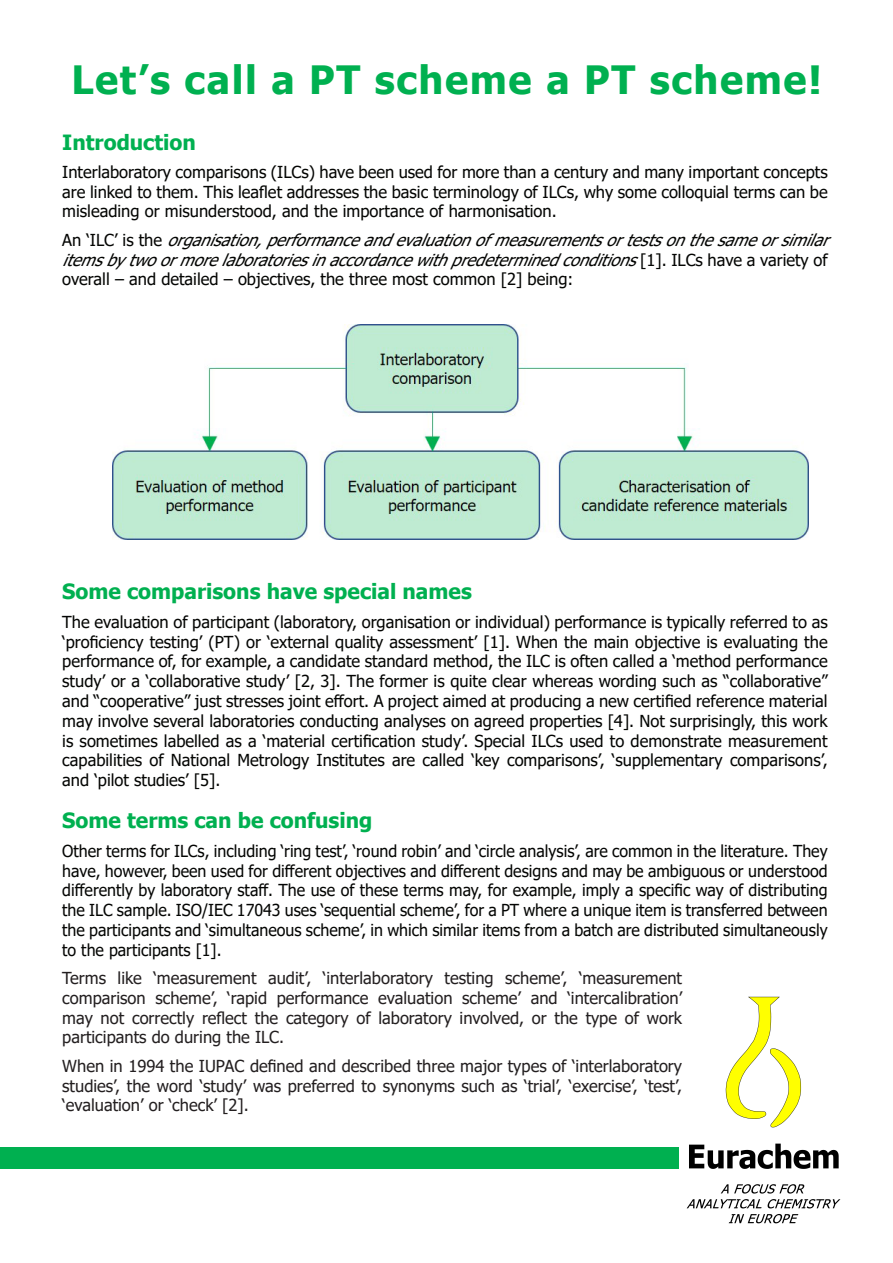
<style>
.page{position:relative;width:893px;height:1263px;background:#fff}
.page>*{position:absolute;margin:0;border:0;box-sizing:border-box;transform-origin:0 0}
.t1{font:700 39px "Tahoma";letter-spacing:.04em;color:#00b050}
.t2{font:700 21px "Tahoma";color:#00b050}
.t3{font:16.5px/19.8px "Tahoma";color:#040503;text-align:justify}
.t4{font:16.5px/19.8px "Tahoma";color:#231f20;text-align:justify}
.t5{font:italic 16.5px/19.8px "Tahoma";color:#040503}
.s1{font-style:normal}
</style>
<div class="page">
<img style="left:672px;top:996px;width:169px;height:228px">
<div style="left:0;top:1147px;width:678px;height:21px;background:#00b050"></div>
<img style="left:113px;top:324px;width:696px;height:215px">
<p class="t1" style="left:71px;top:53px;width:752px">Let’s call a PT scheme a PT scheme!</p>
<p class="t2" style="left:62px;top:127px;width:135px">Introduction</p>
<p class="t3" style="left:62px;top:163px;width:767px">Interlaboratory comparisons (ILCs) have been used for more than a century and many important concepts are linked to them. This leaflet addresses the basic terminology of ILCs, why some colloquial terms can be misleading or misunderstood, and the importance of harmonisation.</p>
<p class="t5" style="left:62px;top:231px;width:777px"><span class="s1">A n ‘ I L C ’ i s t h e</span> organisation,performanceandevaluationofmeasurementsortestsonthesameorsimilar itemsbytwoormorelaboratoriesinaccordancewithpredeterminedconditions<span class="s1">[ 1 ] . I L C s h a v e a v a r i e t y o f overall – and detailed – objectives, the three most common [2] being:</span></p>
<p class="t2" style="left:62px;top:577px;width:411px">Some comparisons have special names</p>
<p class="t3" style="left:62px;top:613px;width:767px">The evaluation of participant (laboratory, organisation or individual) performance is typically referred to as ‘proficiency testing’ (PT) or ‘external quality assessment’ [1]. When the main objective is evaluating the performance of, for example, a candidate standard method, the ILC is often called a ‘method performance study’ or a ‘collaborative study’ [2, 3]. The former is quite clear whereas wording such as “collaborative” and “cooperative” just stresses joint effort. A project aimed at producing a new certified reference material may involve several laboratories conducting analyses on agreed properties [4]. Not surprisingly, this work is sometimes labelled as a ‘material certification study’. Special ILCs used to demonstrate measurement capabilities of National Metrology Institutes are called ‘key comparisons’, ‘supplementary comparisons’, and ‘pilot studies’ [5].</p>
<p class="t2" style="left:62px;top:806px;width:312px">Some terms can be confusing</p>
<p class="t3" style="left:62px;top:842px;width:767px">Other terms for ILCs, including ‘ring test’, ‘round robin’ and ‘circle analysis’, are common in the literature. They have, however, been used for different objectives and different designs and may be ambiguous or understood differently by laboratory staff. The use of these terms may, for example, imply a specific way of distributing the ILC sample. ISO/IEC 17043 uses ‘sequential scheme’, for a PT where a unique item is transferred between the participants and ‘simultaneous scheme’, in which similar items from a batch are distributed simultaneously to the participants [1].</p>
<p class="t4" style="left:62px;top:969px;width:621px">Terms like ‘measurement audit’, ‘interlaboratory testing scheme’, ‘measurement comparison scheme’, ‘rapid performance evaluation scheme’ and ‘intercalibration’ may not correctly reflect the category of laboratory involved, or the type of work participants do during the ILC.</p>
<p class="t4" style="left:62px;top:1057px;width:621px">When in 1994 the IUPAC defined and described three major types of ‘interlaboratory studies’, the word ‘study’ was preferred to synonyms such as ‘trial’, ‘exercise’, ‘test’, ‘evaluation’ or ‘check’ [2].</p>
</div>
